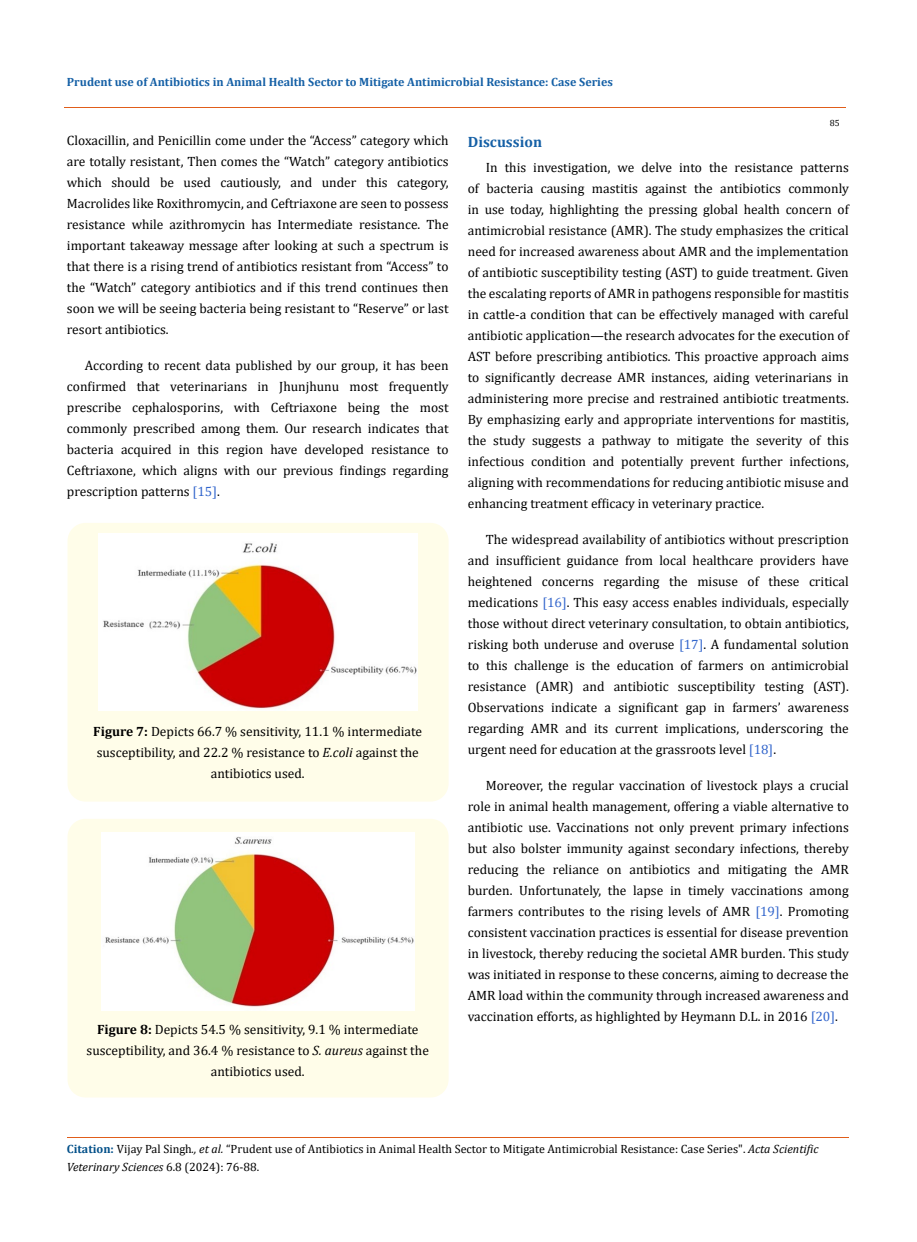
<style>
.page{position:relative;width:917px;height:1242px;background:#fff}
.page>*{position:absolute;margin:0;border:0;box-sizing:border-box;transform-origin:0 0}
.t1{font:700 15px "Cambria";color:#1560a6}
.t2{font:13.5px/21px "Cambria";color:#000;text-align:justify}
.t3{font:12px/18px "Cambria";color:#000}
.t4{font:700 12px "Cambria";color:#1560a6}
.t5{font:9px "Cambria";color:#000}
.s1{color:#36c}
.s2{font-weight:700}
.s3{font-style:italic}
.s4{font-weight:700;color:#035089}
</style>
<div class="page">
<div style="left:68px;top:523px;width:380px;height:279px;background:#fffde9;border-radius:18px"></div>
<img style="left:98px;top:533px;width:319px;height:177px">
<div style="left:68px;top:819px;width:380px;height:279px;background:#fffde9;border-radius:18px"></div>
<img style="left:101px;top:832px;width:313px;height:178px">
<hr style="left:64px;top:108px;width:781px;height:1px;background:#e05d1a">
<hr style="left:67px;top:1137px;width:781px;height:1px;background:#e05d1a">
<p class="t4" style="left:67px;top:73px;width:547px">Prudent use of Antibiotics in Animal Health Sector to Mitigate Antimicrobial Resistance: Case Series</p>
<p class="t5" style="left:829px;top:118px;width:11px">85</p>
<p class="t2" style="left:67px;top:130px;width:383px">Cloxacillin, and Penicillin come under the “Access” category which are totally resistant, Then comes the “Watch” category antibiotics which should be used cautiously, and under this category, Macrolides like Roxithromycin, and Ceftriaxone are seen to possess resistance while azithromycin has Intermediate resistance. The important takeaway message after looking at such a spectrum is that there is a rising trend of antibiotics resistant from “Access” to the “Watch” category antibiotics and if this trend continues then soon we will be seeing bacteria being resistant to “Reserve” or last resort antibiotics.</p>
<p class="t2" style="left:67px;top:355px;width:383px;text-indent:18px">According to recent data published by our group, it has been confirmed that veterinarians in Jhunjhunu most frequently prescribe cephalosporins, with Ceftriaxone being the most commonly prescribed among them. Our research indicates that bacteria acquired in this region have developed resistance to Ceftriaxone, which aligns with our previous findings regarding prescription patterns <span class="s1">[15]</span>.</p>
<p class="t2" style="left:93px;top:720px;width:330px;text-align:center"><span class="s2">Figure 7:</span> Depicts 66.7 % sensitivity, 11.1 % intermediate susceptibility, and 22.2 % resistance to <span class="s3">E.coli</span> against the antibiotics used.</p>
<p class="t2" style="left:87px;top:1018px;width:344px;text-align:center"><span class="s2">Figure 8:</span> Depicts 54.5 % sensitivity, 9.1 % intermediate susceptibility, and 36.4 % resistance to <span class="s3">S. aureus</span> against the antibiotics used.</p>
<p class="t1" style="left:468px;top:131px;width:76px">Discussion</p>
<p class="t2" style="left:468px;top:157px;width:382px;text-indent:18px">In this investigation, we delve into the resistance patterns of bacteria causing mastitis against the antibiotics commonly in use today, highlighting the pressing global health concern of antimicrobial resistance (AMR). The study emphasizes the critical need for increased awareness about AMR and the implementation of antibiotic susceptibility testing (AST) to guide treatment. Given the escalating reports of AMR in pathogens responsible for mastitis in cattle-a condition that can be effectively managed with careful antibiotic application—the research advocates for the execution of AST before prescribing antibiotics. This proactive approach aims to significantly decrease AMR instances, aiding veterinarians in administering more precise and restrained antibiotic treatments.<br>By emphasizing early and appropriate interventions for mastitis, the study suggests a pathway to mitigate the severity of this infectious condition and potentially prevent further infections, aligning with recommendations for reducing antibiotic misuse and enhancing treatment efficacy in veterinary practice.</p>
<p class="t2" style="left:468px;top:529px;width:382px;text-indent:18px">The widespread availability of antibiotics without prescription and insufficient guidance from local healthcare providers have heightened concerns regarding the misuse of these critical medications <span class="s1">[16]</span>. This easy access enables individuals, especially those without direct veterinary consultation, to obtain antibiotics, risking both underuse and overuse <span class="s1">[17]</span>. A fundamental solution to this challenge is the education of farmers on antimicrobial resistance (AMR) and antibiotic susceptibility testing (AST).<br>Observations indicate a significant gap in farmers’ awareness regarding AMR and its current implications, underscoring the urgent need for education at the grassroots level <span class="s1">[18]</span>.</p>
<p class="t2" style="left:468px;top:775px;width:382px;text-indent:18px">Moreover, the regular vaccination of livestock plays a crucial role in animal health management, offering a viable alternative to antibiotic use. Vaccinations not only prevent primary infections but also bolster immunity against secondary infections, thereby reducing the reliance on antibiotics and mitigating the AMR burden. Unfortunately, the lapse in timely vaccinations among farmers contributes to the rising levels of AMR <span class="s1">[19]</span>. Promoting consistent vaccination practices is essential for disease prevention in livestock, thereby reducing the societal AMR burden. This study was initiated in response to these concerns, aiming to decrease the AMR load within the community through increased awareness and vaccination efforts, as highlighted by Heymann D.L. in 2016 <span class="s1">[20]</span>.</p>
<p class="t3" style="left:67px;top:1139px;width:753px"><span class="s4">Citation:</span> Vijay Pal Singh<span class="s3">., et al.</span> “Prudent use of Antibiotics in Animal Health Sector to Mitigate Antimicrobial Resistance: Case Series". <span class="s3">Acta Scientific<br>Veterinary Sciences</span> 6.8 (2024): 76-88.</p>
</div>
